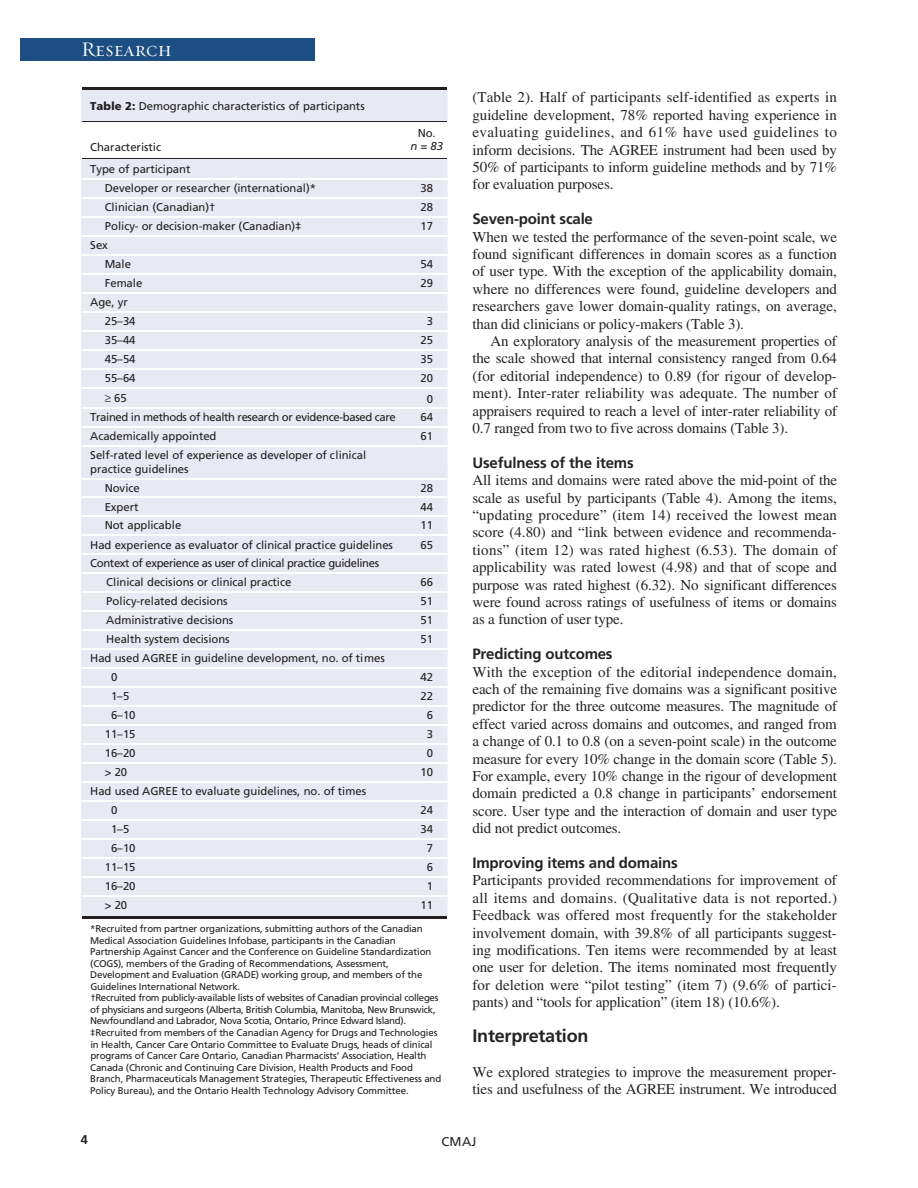
<style>
.page{position:relative;width:918px;height:1188px;background:#fff}
.page>*{position:absolute;margin:0;border:0;box-sizing:border-box;transform-origin:0 0}
.t1{font:21px "Requiem Display HTF Small Caps";letter-spacing:.005em;color:#fff}
.t2{font:700 18px "Frutiger";letter-spacing:-.01em;color:#252425}
.t3{font:15px/17.4px "Times";letter-spacing:-.01em;color:#252425;text-align:justify}
.t4{font:700 15px "Frutiger";letter-spacing:-.01em;color:#252425}
.t5{font:12.75px "Frutiger";color:#252425}
.t6{font:700 12.75px "Frutiger";color:#252425}
.t7{font:11.4px/18.9px "Frutiger";letter-spacing:-.005em;color:#231f20}
.t8{font:11.4px/18.9px "Frutiger";letter-spacing:-.035em;color:#231f20}
.t9{font:11.4px "Frutiger";letter-spacing:-.03em;color:#231f20}
.t10{font:italic 11.4px "Frutiger";color:#231f20}
.t11{font:9.75px/11.6px "Frutiger";letter-spacing:-.02em;color:#231f20}
.s1{font-weight:900}
</style>
<div class="page">
<div style="left:20px;top:38px;width:295px;height:23px;background:#1c4d83"></div>
<svg style="left:81px;top:90px;width:367px;height:32px"></svg>
<div style="left:90px;top:90px;width:354px;height:32px;background:#e7eaf3"></div>
<hr style="left:82px;top:88px;width:365px;height:2px;background:#231f20">
<hr style="left:82px;top:90px;width:365px;height:1px;background:#e7eaf3">
<hr style="left:82px;top:122px;width:365px;height:1px;background:#231f20">
<hr style="left:82px;top:158px;width:365px;height:1px;background:#231f20">
<svg style="left:81px;top:159px;width:367px;height:757px;background:#e9ecf4"></svg>
<div style="left:409px;top:896px;width:35px;height:20px;background:#e7eaf3"></div>
<hr style="left:82px;top:895px;width:365px;height:1px;background:#fff">
<hr style="left:82px;top:916px;width:365px;height:2px;background:#231f20">
<h1 class="t1" style="left:81px;top:36px;width:92px">Research</h1>
<p class="t7" style="left:90px;top:97px;width:276px"><span class="s1">Table 2:</span> Demographic characteristics of participants</p>
<p class="t7" style="left:90px;top:138px;width:72px">Characteristic</p>
<p class="t7" style="left:105px;top:161px;width:213px;text-indent:-14px">Type of participant<br>Developer or researcher (international)*</p>
<p class="t7" style="left:418px;top:125px;width:20px">No.</p>
<p class="t10" style="left:411px;top:142px;width:34px">n = 83</p>
<p class="t7" style="left:420px;top:180px;width:14px">38</p>
<p class="t7" style="left:105px;top:199px;width:112px">Clinician (Canadian)†</p>
<p class="t7" style="left:420px;top:199px;width:14px">28</p>
<p class="t7" style="left:105px;top:218px;width:198px">Policy- or decision-maker (Canadian)‡</p>
<p class="t7" style="left:420px;top:218px;width:14px">17</p>
<p class="t7" style="left:105px;top:237px;width:28px;text-indent:-14px">Sex<br>Male</p>
<p class="t7" style="left:420px;top:256px;width:14px">54</p>
<p class="t7" style="left:105px;top:275px;width:39px">Female</p>
<p class="t7" style="left:420px;top:275px;width:14px">29</p>
<p class="t7" style="left:105px;top:294px;width:32px;text-indent:-14px">Age, yr<br>25–34</p>
<p class="t7" style="left:427px;top:313px;width:8px">3</p>
<p class="t7" style="left:105px;top:332px;width:32px">35–44</p>
<p class="t7" style="left:420px;top:332px;width:14px">25</p>
<p class="t7" style="left:105px;top:351px;width:32px">45–54</p>
<p class="t7" style="left:420px;top:351px;width:14px">35</p>
<p class="t7" style="left:105px;top:370px;width:32px">55–64</p>
<p class="t7" style="left:420px;top:370px;width:14px">20</p>
<p class="t7" style="left:105px;top:390px;width:24px">≥ 65</p>
<p class="t7" style="left:427px;top:390px;width:8px">0</p>
<p class="t9" style="left:90px;top:413px;width:307px">Trained in methods of health research or evidence-based care</p>
<p class="t7" style="left:420px;top:409px;width:14px">64</p>
<p class="t7" style="left:90px;top:428px;width:128px">Academically appointed</p>
<p class="t7" style="left:420px;top:428px;width:14px">61</p>
<p class="t7" style="left:90px;top:450px;width:277px;line-height:13.4px">Self-rated level of experience as developer of clinical practice guidelines</p>
<p class="t7" style="left:105px;top:479px;width:37px">Novice</p>
<p class="t7" style="left:420px;top:479px;width:14px">28</p>
<p class="t7" style="left:105px;top:498px;width:35px">Expert</p>
<p class="t7" style="left:420px;top:498px;width:14px">44</p>
<p class="t7" style="left:105px;top:517px;width:78px">Not applicable</p>
<p class="t7" style="left:420px;top:517px;width:14px">11</p>
<p class="t7" style="left:90px;top:536px;width:304px">Had experience as evaluator of clinical practice guidelines</p>
<p class="t7" style="left:420px;top:536px;width:14px">65</p>
<p class="t8" style="left:106px;top:555px;width:274px;text-indent:-16px">Context of experience as user of clinical practice guidelines<br>Clinical decisions or clinical practice</p>
<p class="t7" style="left:420px;top:574px;width:14px">66</p>
<p class="t7" style="left:106px;top:593px;width:123px">Policy-related decisions</p>
<p class="t7" style="left:420px;top:593px;width:14px">51</p>
<p class="t7" style="left:106px;top:612px;width:128px">Administrative decisions</p>
<p class="t7" style="left:420px;top:612px;width:14px">51</p>
<p class="t7" style="left:106px;top:631px;width:125px">Health system decisions</p>
<p class="t7" style="left:420px;top:631px;width:14px">51</p>
<p class="t7" style="left:111px;top:650px;width:275px;text-indent:-21px">Had used AGREE in guideline development, no. of times<br>0</p>
<p class="t7" style="left:420px;top:669px;width:14px">42</p>
<p class="t7" style="left:111px;top:688px;width:20px">1–5</p>
<p class="t7" style="left:420px;top:688px;width:14px">22</p>
<p class="t7" style="left:111px;top:707px;width:26px">6–10</p>
<p class="t7" style="left:427px;top:707px;width:8px">6</p>
<p class="t7" style="left:105px;top:726px;width:32px">11–15</p>
<p class="t7" style="left:427px;top:726px;width:8px">3</p>
<p class="t7" style="left:105px;top:744px;width:32px">16–20</p>
<p class="t7" style="left:427px;top:744px;width:8px">0</p>
<p class="t7" style="left:105px;top:763px;width:24px">&gt; 20</p>
<p class="t7" style="left:420px;top:763px;width:14px">10</p>
<p class="t7" style="left:111px;top:782px;width:257px;text-indent:-21px">Had used AGREE to evaluate guidelines, no. of times<br>0</p>
<p class="t7" style="left:420px;top:801px;width:14px">24</p>
<p class="t7" style="left:111px;top:820px;width:20px">1–5</p>
<p class="t7" style="left:420px;top:820px;width:14px">34</p>
<p class="t7" style="left:111px;top:839px;width:26px">6–10</p>
<p class="t7" style="left:427px;top:839px;width:8px">7</p>
<p class="t7" style="left:105px;top:858px;width:32px">11–15</p>
<p class="t7" style="left:427px;top:858px;width:8px">6</p>
<p class="t7" style="left:105px;top:877px;width:32px">16–20</p>
<p class="t7" style="left:427px;top:877px;width:8px">1</p>
<p class="t7" style="left:105px;top:896px;width:24px">&gt; 20</p>
<p class="t7" style="left:420px;top:896px;width:14px">11</p>
<p class="t11" style="left:90px;top:924px;width:353px">*Recruited from partner organizations, submitting authors of the Canadian Medical Association Guidelines Infobase, participants in the Canadian Partnership Against Cancer and the Conference on Guideline Standardization (COGS), members of the Grading of Recommendations, Assessment, Development and Evaluation (GRADE) working group, and members of the Guidelines International Network.<br>†Recruited from publicly-available lists of websites of Canadian provincial colleges of physicians and surgeons (Alberta, British Columbia, Manitoba, New Brunswick, Newfoundland and Labrador, Nova Scotia, Ontario, Prince Edward Island). ‡Recruited from members of the Canadian Agency for Drugs and Technologies in Health, Cancer Care Ontario Committee to Evaluate Drugs, heads of clinical programs of Cancer Care Ontario, Canadian Pharmacists’ Association, Health Canada (Chronic and Continuing Care Division, Health Products and Food Branch, Pharmaceuticals Management Strategies, Therapeutic Effectiveness and Policy Bureau), and the Ontario Health Technology Advisory Committee.</p>
<p class="t3" style="left:472px;top:90px;width:366px">(Table 2). Half of participants self-identified as experts in guideline development, 78% reported having experience in evaluating guidelines, and 61% have used guidelines to inform decisions. The AGREE instrument had been used by 50% of participants to inform guideline methods and by 71% for evaluation purposes.</p>
<p class="t4" style="left:472px;top:213px;width:122px">Seven-point scale</p>
<p class="t3" style="left:472px;top:229px;width:366px">When we tested the performance of the seven-point scale, we found significant differences in domain scores as a function of user type. With the exception of the applicability domain, where no differences were found, guideline developers and researchers gave lower domain-quality ratings, on average, than did clinicians or policy-makers (Table 3).</p>
<p class="t3" style="left:472px;top:334px;width:366px;text-indent:18px">An exploratory analysis of the measurement properties of the scale showed that internal consistency ranged from 0.64 (for editorial independence) to 0.89 (for rigour of develop&shy;ment). Inter-rater reliability was adequate. The number of appraisers required to reach a level of inter-rater reliability of 0.7 ranged from two to five across domains (Table 3).</p>
<p class="t4" style="left:472px;top:457px;width:163px">Usefulness of the items</p>
<p class="t3" style="left:472px;top:473px;width:366px">All items and domains were rated above the mid-point of the scale as useful by participants (Table 4). Among the items, “updating procedure” (item 14) received the lowest mean score (4.80) and “link between evidence and recommenda&shy;tions” (item 12) was rated highest (6.53). The domain of applicability was rated lowest (4.98) and that of scope and purpose was rated highest (6.32). No significant differences were found across ratings of usefulness of items or domains as a function of user type.</p>
<p class="t4" style="left:472px;top:648px;width:142px">Predicting outcomes</p>
<p class="t3" style="left:472px;top:664px;width:366px">With the exception of the editorial independence domain, each of the remaining five domains was a significant positive predictor for the three outcome measures. The magnitude of effect varied across domains and outcomes, and ranged from a change of 0.1 to 0.8 (on a seven-point scale) in the outcome measure for every 10% change in the domain score (Table 5).<br>For example, every 10% change in the rigour of development domain predicted a 0.8 change in participants’ endorsement score. User type and the interaction of domain and user type did not predict outcomes.</p>
<p class="t4" style="left:472px;top:857px;width:207px">Improving items and domains</p>
<p class="t3" style="left:472px;top:873px;width:366px">Participants provided recommendations for improvement of all items and domains. (Qualitative data is not reported.)<br>Feedback was offered most frequently for the stakeholder involvement domain, with 39.8% of all participants suggest&shy;ing modifications. Ten items were recommended by at least one user for deletion. The items nominated most frequently for deletion were “pilot testing” (item 7) (9.6% of partici&shy;pants) and “tools for application” (item 18) (10.6%).</p>
<p class="t2" style="left:472px;top:1029px;width:117px">Interpretation</p>
<p class="t3" style="left:472px;top:1065px;width:366px">We explored strategies to improve the measurement proper&shy;ties and usefulness of the AGREE instrument. We introduced</p>
<p class="t6" style="left:81px;top:1135px;width:9px">4</p>
<p class="t5" style="left:441px;top:1136px;width:37px">CMAJ</p>
</div>
